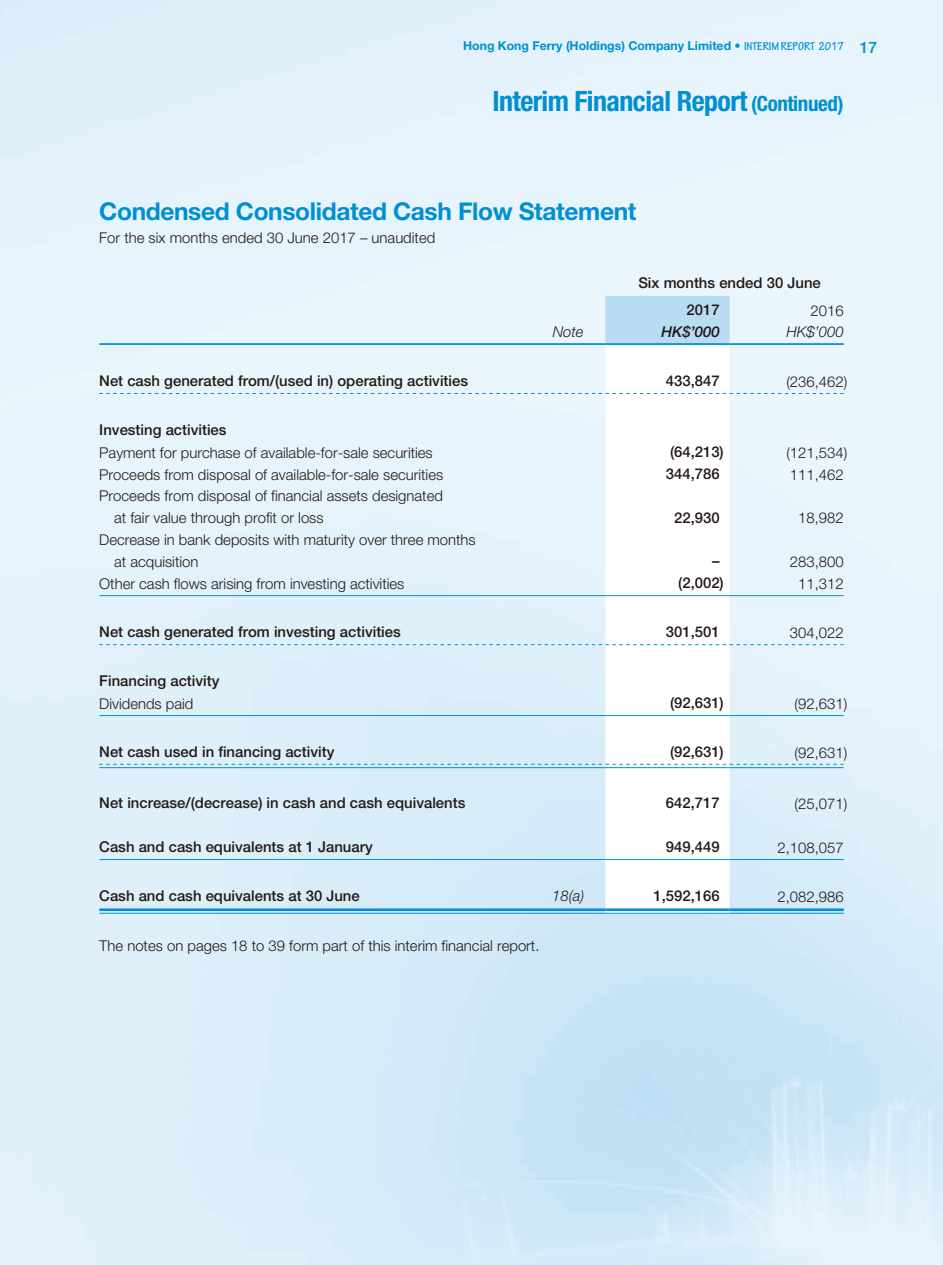
<style>
.page{position:relative;width:943px;height:1265px;background:#fff}
.page>*{position:absolute;margin:0;border:0;box-sizing:border-box;transform-origin:0 0}
.t1{font:700 condensed 28px "Helvetica Neue LT Std";letter-spacing:-.02em;color:#008fd3}
.t2{font:700 24.5px "Helvetica Neue LT Std";letter-spacing:-.015em;color:#008fd3}
.t3{font:300 14.88px/21.9px "Helvetica Neue LT Std";color:#231916}
.t4{font:500 14.88px/26.8px "Helvetica Neue LT Std";color:#231916}
.t5{font:italic 300 14.88px "Helvetica Neue LT Std";color:#231916}
.t6{font:italic 500 14.88px "Helvetica Neue LT Std";color:#231916}
.t7{font:700 12.25px "Helvetica Neue LT Std";color:#008fd3}
.s1{font-family:"Tekton Pro";font-stretch:condensed}
.s2{font-weight:500;font-size:15.75px}
.s3{font-size:21px}
</style>
<div class="page">
<img style="left:0;top:0;width:943px;height:1265px">
<div style="left:605px;top:296px;width:124px;height:47px;background:#b8ddf3"></div>
<svg style="left:605px;top:345px;width:124px;height:568px"></svg>
<hr style="left:99px;top:343px;width:432px;height:2px;background:#008fd3">
<hr style="left:531px;top:343px;width:74px;height:2px;background:#008fd3">
<hr style="left:605px;top:343px;width:124px;height:2px;background:#008fd3">
<hr style="left:729px;top:343px;width:114px;height:2px;background:#008fd3">
<svg style="left:99px;top:393px;width:744px;height:1px"></svg>
<hr style="left:99px;top:595px;width:432px;height:1px;background:#008fd3">
<hr style="left:531px;top:595px;width:74px;height:1px;background:#008fd3">
<hr style="left:605px;top:595px;width:124px;height:1px;background:#008fd3">
<hr style="left:729px;top:595px;width:114px;height:1px;background:#008fd3">
<svg style="left:99px;top:644px;width:744px;height:1px"></svg>
<hr style="left:99px;top:715px;width:432px;height:1px;background:#008fd3">
<hr style="left:531px;top:715px;width:74px;height:1px;background:#008fd3">
<hr style="left:605px;top:715px;width:124px;height:1px;background:#008fd3">
<hr style="left:729px;top:715px;width:114px;height:1px;background:#008fd3">
<hr style="left:99px;top:767px;width:432px;height:1px;background:#008fd3">
<hr style="left:531px;top:767px;width:74px;height:1px;background:#008fd3">
<hr style="left:605px;top:767px;width:124px;height:1px;background:#008fd3">
<svg style="left:99px;top:764px;width:744px;height:1px"></svg>
<hr style="left:729px;top:767px;width:114px;height:1px;background:#008fd3">
<hr style="left:99px;top:859px;width:432px;height:1px;background:#008fd3">
<hr style="left:531px;top:859px;width:74px;height:1px;background:#008fd3">
<hr style="left:605px;top:859px;width:124px;height:1px;background:#008fd3">
<hr style="left:729px;top:859px;width:114px;height:1px;background:#008fd3">
<hr style="left:99px;top:908px;width:432px;height:3px;background:#008fd3">
<hr style="left:99px;top:913px;width:432px;height:1px;background:#008fd3">
<hr style="left:531px;top:908px;width:74px;height:3px;background:#008fd3">
<hr style="left:531px;top:913px;width:74px;height:1px;background:#008fd3">
<hr style="left:605px;top:908px;width:124px;height:3px;background:#008fd3">
<hr style="left:605px;top:913px;width:124px;height:1px;background:#008fd3">
<hr style="left:729px;top:908px;width:114px;height:3px;background:#008fd3">
<hr style="left:729px;top:913px;width:114px;height:1px;background:#008fd3">
<p class="t7" style="left:463px;top:38px;width:415px">Hong Kong Ferry (Holdings) Company Limited • <span class="s1">INTERIM REPORT 2017</span> <span class="s2">17</span></p>
<h1 class="t1" style="left:492px;top:84px;width:353px">Interim Financial Report <span class="s3">(Continued)</span></h1>
<h2 class="t2" style="left:99px;top:196px;width:539px">Condensed Consolidated Cash Flow Statement</h2>
<p class="t3" style="left:99px;top:227px;width:337px">For the six months ended 30 June 2017 – unaudited</p>
<p class="t4" style="left:686px;top:270px;width:136px;text-indent:-48px">Six months ended 30 June<br>2017</p>
<p class="t3" style="left:810px;top:299px;width:35px">2016</p>
<p class="t5" style="left:553px;top:323px;width:32px">Note</p>
<p class="t6" style="left:661px;top:323px;width:60px">HK$’000</p>
<p class="t5" style="left:786px;top:323px;width:59px">HK$’000</p>
<p class="t4" style="left:99px;top:367px;width:370px">Net cash generated from/(used in) operating activities</p>
<p class="t4" style="left:666px;top:367px;width:55px">433,847</p>
<p class="t3" style="left:786px;top:370px;width:62px">(236,462)</p>
<p class="t4" style="left:99px;top:416px;width:129px">Investing activities</p>
<p class="t3" style="left:99px;top:441px;width:335px">Payment for purchase of available-for-sale securities</p>
<p class="t4" style="left:670px;top:438px;width:55px">(64,213)</p>
<p class="t3" style="left:786px;top:441px;width:62px">(121,534)</p>
<p class="t3" style="left:99px;top:463px;width:345px">Proceeds from disposal of available-for-sale securities</p>
<p class="t4" style="left:666px;top:460px;width:55px">344,786</p>
<p class="t3" style="left:790px;top:463px;width:55px">111,462</p>
<p class="t3" style="left:114px;top:485px;width:330px;text-indent:-15px">Proceeds from disposal of financial assets designated at fair value through profit or loss</p>
<p class="t4" style="left:674px;top:504px;width:47px">22,930</p>
<p class="t3" style="left:798px;top:507px;width:47px">18,982</p>
<p class="t3" style="left:114px;top:529px;width:363px;text-indent:-15px">Decrease in bank deposits with maturity over three months at acquisition</p>
<p class="t4" style="left:712px;top:548px;width:9px">–</p>
<p class="t3" style="left:790px;top:551px;width:55px">283,800</p>
<p class="t3" style="left:99px;top:572px;width:306px">Other cash flows arising from investing activities</p>
<p class="t4" style="left:678px;top:570px;width:47px">(2,002)</p>
<p class="t3" style="left:798px;top:572px;width:47px">11,312</p>
<p class="t4" style="left:99px;top:618px;width:303px">Net cash generated from investing activities</p>
<p class="t4" style="left:666px;top:618px;width:55px">301,501</p>
<p class="t3" style="left:790px;top:621px;width:55px">304,022</p>
<p class="t4" style="left:99px;top:667px;width:122px">Financing activity</p>
<p class="t3" style="left:99px;top:692px;width:96px">Dividends paid</p>
<p class="t4" style="left:670px;top:689px;width:55px">(92,631)</p>
<p class="t3" style="left:794px;top:692px;width:54px">(92,631)</p>
<p class="t4" style="left:99px;top:738px;width:237px">Net cash used in financing activity</p>
<p class="t4" style="left:670px;top:738px;width:55px">(92,631)</p>
<p class="t3" style="left:794px;top:741px;width:54px">(92,631)</p>
<p class="t4" style="left:99px;top:790px;width:367px">Net increase/(decrease) in cash and cash equivalents</p>
<p class="t4" style="left:666px;top:790px;width:55px">642,717</p>
<p class="t3" style="left:794px;top:793px;width:54px">(25,071)</p>
<p class="t4" style="left:99px;top:833px;width:275px">Cash and cash equivalents at 1 January</p>
<p class="t4" style="left:666px;top:833px;width:55px">949,449</p>
<p class="t3" style="left:777px;top:836px;width:68px">2,108,057</p>
<p class="t4" style="left:99px;top:882px;width:262px">Cash and cash equivalents at 30 June</p>
<p class="t5" style="left:552px;top:887px;width:33px">18(a)</p>
<p class="t4" style="left:653px;top:882px;width:68px">1,592,166</p>
<p class="t3" style="left:777px;top:885px;width:68px">2,082,986</p>
<p class="t3" style="left:99px;top:934px;width:442px">The notes on pages 18 to 39 form part of this interim financial report.</p>
</div>
